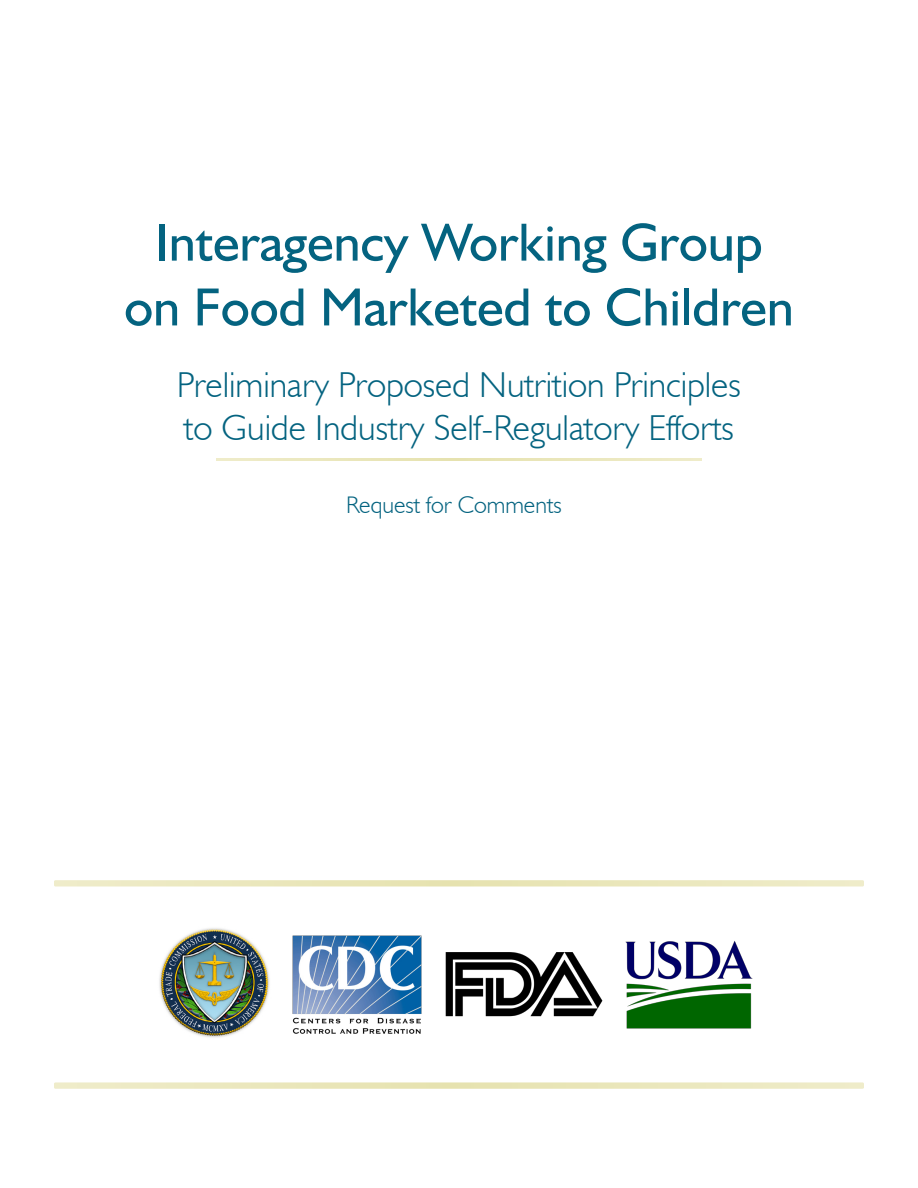
<style>
.page{position:relative;width:918px;height:1188px;background:#fff}
.page>*{position:absolute;margin:0;border:0;box-sizing:border-box;transform-origin:0 0}
.t1{font:54px "Humanist 521 BT";color:#046380}
.t2{font:300 36px/43.2px "Humanist 521 BT";color:#046380}
.t3{font:300 24px "Humanist 521 BT";color:#046380}
</style>
<div class="page">
<img style="left:159px;top:928px;width:111px;height:110px">
<img style="left:292px;top:936px;width:130px;height:97px">
<img style="left:445px;top:952px;width:158px;height:65px">
<img style="left:625px;top:941px;width:128px;height:87px">
<svg style="left:216px;top:458px;width:486px;height:3px"></svg>
<svg style="left:54px;top:880px;width:810px;height:6px;background:#ebe7be"></svg>
<svg style="left:54px;top:1082px;width:810px;height:7px;background:#ece9c3"></svg>
<p class="t1" style="left:155px;top:209px;width:609px">Interagency Working Group</p>
<p class="t1" style="left:124px;top:274px;width:671px">on Food Marketed to Children</p>
<p class="t2" style="left:177px;top:363px;width:566px">Preliminary Proposed Nutrition Principles to Guide Industry Self-Regulatory Efforts</p>
<p class="t3" style="left:346px;top:490px;width:217px">Request for Comments</p>
</div>
